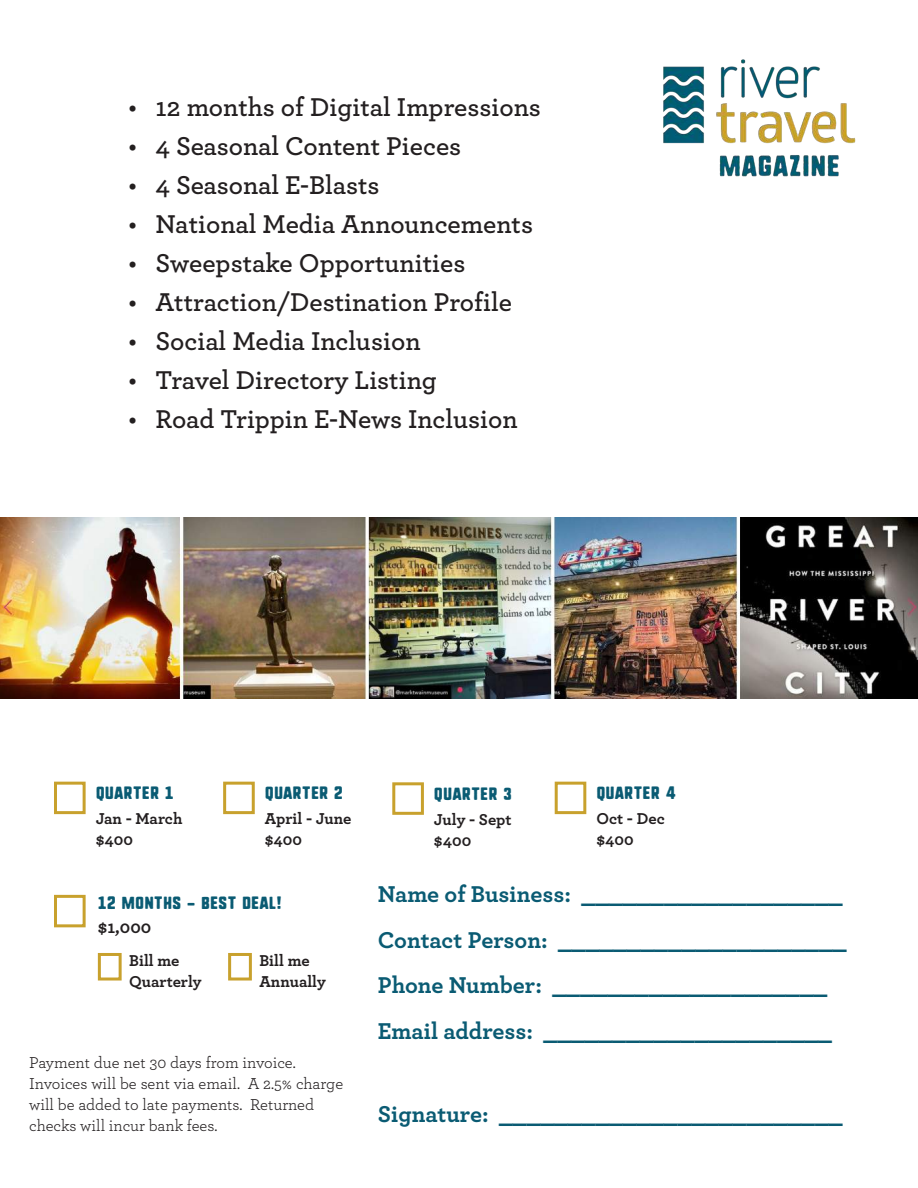
<style>
.page{position:relative;width:918px;height:1188px;background:#fff}
.page>*{position:absolute;margin:0;border:0;box-sizing:border-box;transform-origin:0 0}
.t1{font:600 27px "Archer";color:#231f20}
.t2{font:700 24px/45.5px "Archer";color:#0a5b73}
.t3{font:18px "Fenway Sans";color:#0a5b73}
.t4{font:700 18px "Archer";color:#231f20}
.t5{font:16.5px/21px "Archer";color:#231f20}
.t6{font:700 16.5px/21px "Archer";color:#231f20}
</style>
<div class="page">
<div style="left:98px;top:953px;width:24px;height:28px;border:3px solid #c8a12d"></div>
<div style="left:228px;top:953px;width:24px;height:28px;border:3px solid #c8a12d"></div>
<div style="left:392px;top:782px;width:32px;height:33px;border:3px solid #c8a12d"></div>
<div style="left:223px;top:782px;width:32px;height:32px;border:3px solid #c8a12d"></div>
<div style="left:54px;top:782px;width:32px;height:32px;border:3px solid #c8a12d"></div>
<div style="left:555px;top:782px;width:31px;height:32px;border:3px solid #c8a12d"></div>
<div style="left:54px;top:895px;width:32px;height:32px;border:3px solid #c8a12d"></div>
<img style="left:0;top:518px;width:918px;height:181px">
<img style="left:663px;top:59px;width:193px;height:118px">
<p class="t1" style="left:129px;top:86px;width:414px">• 12 months of Digital Impressions</p>
<p class="t1" style="left:129px;top:125px;width:334px">• 4 Seasonal Content Pieces</p>
<p class="t1" style="left:129px;top:164px;width:252px">• 4 Seasonal E-Blasts</p>
<p class="t1" style="left:129px;top:203px;width:406px">• National Media Announcements</p>
<p class="t1" style="left:129px;top:242px;width:338px">• Sweepstake Opportunities</p>
<p class="t1" style="left:129px;top:281px;width:385px">• Attraction/Destination Profile</p>
<p class="t1" style="left:129px;top:320px;width:294px">• Social Media Inclusion</p>
<p class="t1" style="left:129px;top:359px;width:310px">• Travel Directory Listing</p>
<p class="t1" style="left:129px;top:398px;width:391px">• Road Trippin E-News Inclusion</p>
<p class="t3" style="left:96px;top:785px;width:80px">QUARTER 1</p>
<p class="t6" style="left:96px;top:807px;width:88px">Jan - March $400</p>
<p class="t3" style="left:265px;top:785px;width:80px">QUARTER 2</p>
<p class="t6" style="left:265px;top:807px;width:88px">April - June $400</p>
<p class="t3" style="left:434px;top:785px;width:79px">QUARTER 3</p>
<p class="t6" style="left:434px;top:808px;width:79px">July - Sept $400</p>
<p class="t3" style="left:596px;top:785px;width:81px">QUARTER 4</p>
<p class="t6" style="left:596px;top:807px;width:70px">Oct - Dec $400</p>
<p class="t3" style="left:98px;top:895px;width:186px">12 MONTHS - BEST DEAL!</p>
<p class="t4" style="left:98px;top:913px;width:55px">$1,000</p>
<p class="t6" style="left:129px;top:949px;width:74px">Bill me<br>Quarterly</p>
<p class="t6" style="left:259px;top:949px;width:68px">Bill me<br>Annually</p>
<p class="t5" style="left:29px;top:1051px;width:316px">Payment due net 30 days from invoice.<br>Invoices will be sent via email. A 2.5% charge will be added to late payments. Returned checks will incur bank fees.</p>
<p class="t2" style="left:378px;top:870px;width:470px">Name of Business: ___________________ Contact Person: _____________________ Phone Number: ____________________ Email address: _____________________</p>
<p class="t2" style="left:378px;top:1090px;width:466px">Signature: _________________________</p>
</div>
